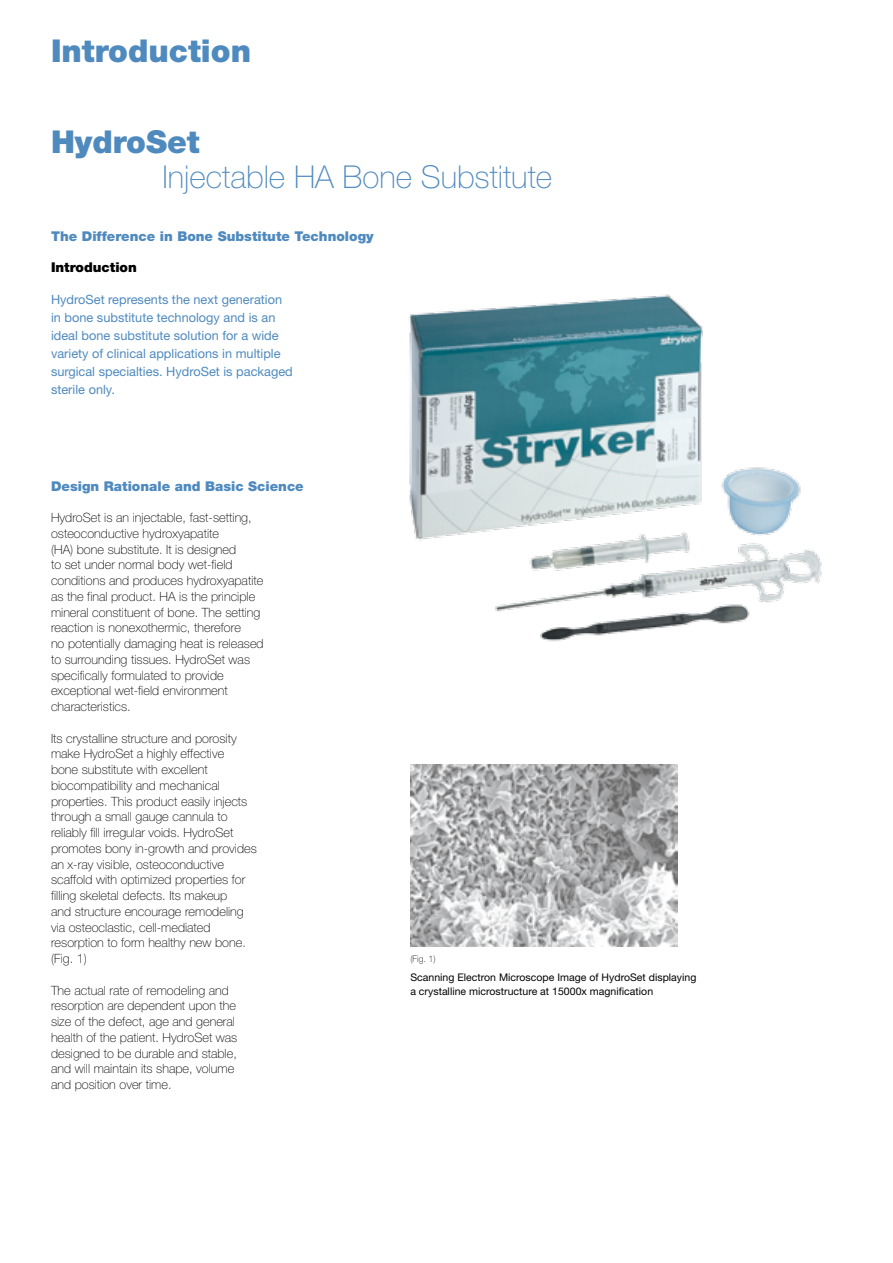
<style>
.page{position:relative;width:893px;height:1263px;background:#fff}
.page>*{position:absolute;margin:0;border:0;box-sizing:border-box;transform-origin:0 0}
.t1{font:100 31.5px "Helvetica Neue";color:#4f8abe}
.t2{font:900 31.5px "Helvetica Neue";color:#4f8abe}
.t3{font:900 13.5px "Helvetica Neue";color:#4f8abe}
.t4{font:900 13.5px "Helvetica Neue";color:#000}
.t5{font:100 12.75px/15.8px "Helvetica Neue";color:#000}
.t6{font:12.75px/18px "Helvetica Neue";color:#4f8abe}
.t7{font:10.5px/13.5px "Helvetica Neue";color:#000}
.t8{font:100 9px "Helvetica Neue";color:#000}
</style>
<div class="page">
<img style="left:409px;top:294px;width:413px;height:348px">
<img style="left:410px;top:764px;width:267px;height:182px">
<h1 class="t2" style="left:51px;top:32px;width:202px">Introduction</h1>
<h1 class="t2" style="left:51px;top:123px;width:150px">HydroSet</h1>
<h1 class="t1" style="left:163px;top:159px;width:391px">Injectable HA Bone Substitute</h1>
<p class="t3" style="left:51px;top:228px;width:324px">The Difference in Bone Substitute Technology</p>
<p class="t4" style="left:51px;top:259px;width:87px">Introduction</p>
<p class="t6" style="left:51px;top:290px;width:243px">HydroSet represents the next generation in bone substitute technology and is an ideal bone substitute solution for a wide variety of clinical applications in multiple surgical specialties. HydroSet is packaged sterile only.</p>
<p class="t3" style="left:51px;top:478px;width:254px">Design Rationale and Basic Science</p>
<p class="t5" style="left:51px;top:510px;width:214px">HydroSet is an injectable, fast-setting, osteoconductive hydroxyapatite<br>(HA) bone substitute. It is designed<br>to set under normal body wet-field conditions and produces hydroxyapatite as the final product. HA is the principle mineral constituent of bone. The setting reaction is nonexothermic, therefore<br>no potentially damaging heat is released to surrounding tissues. HydroSet was specifically formulated to provide exceptional wet-field environment characteristics.</p>
<p class="t5" style="left:51px;top:730px;width:207px">Its crystalline structure and porosity make HydroSet a highly effective<br>bone substitute with excellent biocompatibility and mechanical properties. This product easily injects through a small gauge cannula to reliably fill irregular voids. HydroSet promotes bony in-growth and provides an x-ray visible, osteoconductive scaffold with optimized properties for filling skeletal defects. Its makeup<br>and structure encourage remodeling via osteoclastic, cell-mediated resorption to form healthy new bone. (Fig. 1)</p>
<p class="t5" style="left:51px;top:982px;width:188px">The actual rate of remodeling and resorption are dependent upon the size of the defect, age and general health of the patient. HydroSet was designed to be durable and stable, and will maintain its shape, volume and position over time.</p>
<p class="t8" style="left:410px;top:953px;width:27px">(Fig. 1)</p>
<p class="t7" style="left:410px;top:971px;width:288px">Scanning Electron Microscope Image of HydroSet displaying a crystalline microstructure at 15000x magnification</p>
</div>
